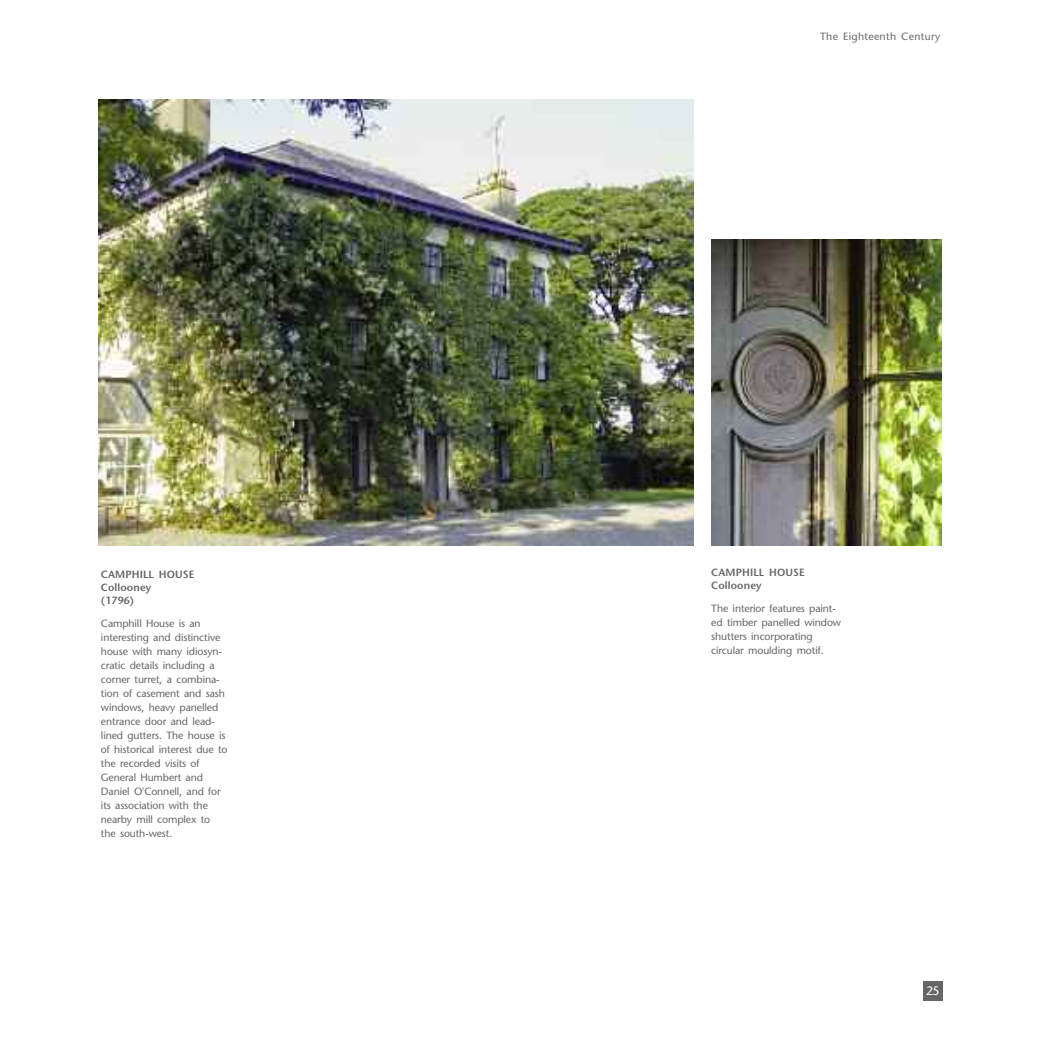
<style>
.page{position:relative;width:1042px;height:1042px;background:#fff}
.page>*{position:absolute;margin:0;border:0;box-sizing:border-box;transform-origin:0 0}
.t1{font:12.25px "Stone Sans";color:#fff}
.t2{font:10.5px/14px "Stone Sans";letter-spacing:-.01em;color:#666}
.t3{font:600 10.5px/13.1px "Stone Sans";letter-spacing:.01em;color:#666}
.t4{font:10.5px "Stone Sans";letter-spacing:.03em;color:#666}
</style>
<div class="page">
<div style="left:923px;top:981px;width:20px;height:20px;background:#666"></div>
<img style="left:711px;top:239px;width:231px;height:306px">
<img style="left:99px;top:99px;width:594px;height:446px">
<p class="t3" style="left:101px;top:568px;width:95px">CAMPHILL HOUSE<br>Collooney<br>(1796)</p>
<p class="t2" style="left:101px;top:617px;width:128px">Camphill House is an interesting and distinctive house with many idiosyn&shy;cratic details including a corner turret, a combina&shy;tion of casement and sash windows, heavy panelled entrance door and lead&shy;lined gutters. The house is of historical interest due to the recorded visits of<br>General Humbert and<br>Daniel O'Connell, and for its association with the nearby mill complex to the south-west.</p>
<p class="t4" style="left:820px;top:32px;width:122px">The Eighteenth Century</p>
<p class="t3" style="left:711px;top:567px;width:95px">CAMPHILL HOUSE<br>Collooney</p>
<p class="t2" style="left:711px;top:602px;width:131px">The interior features paint&shy;ed timber panelled window shutters incorporating circular moulding motif.</p>
<p class="t1" style="left:926px;top:986px;width:15px">25</p>
</div>
